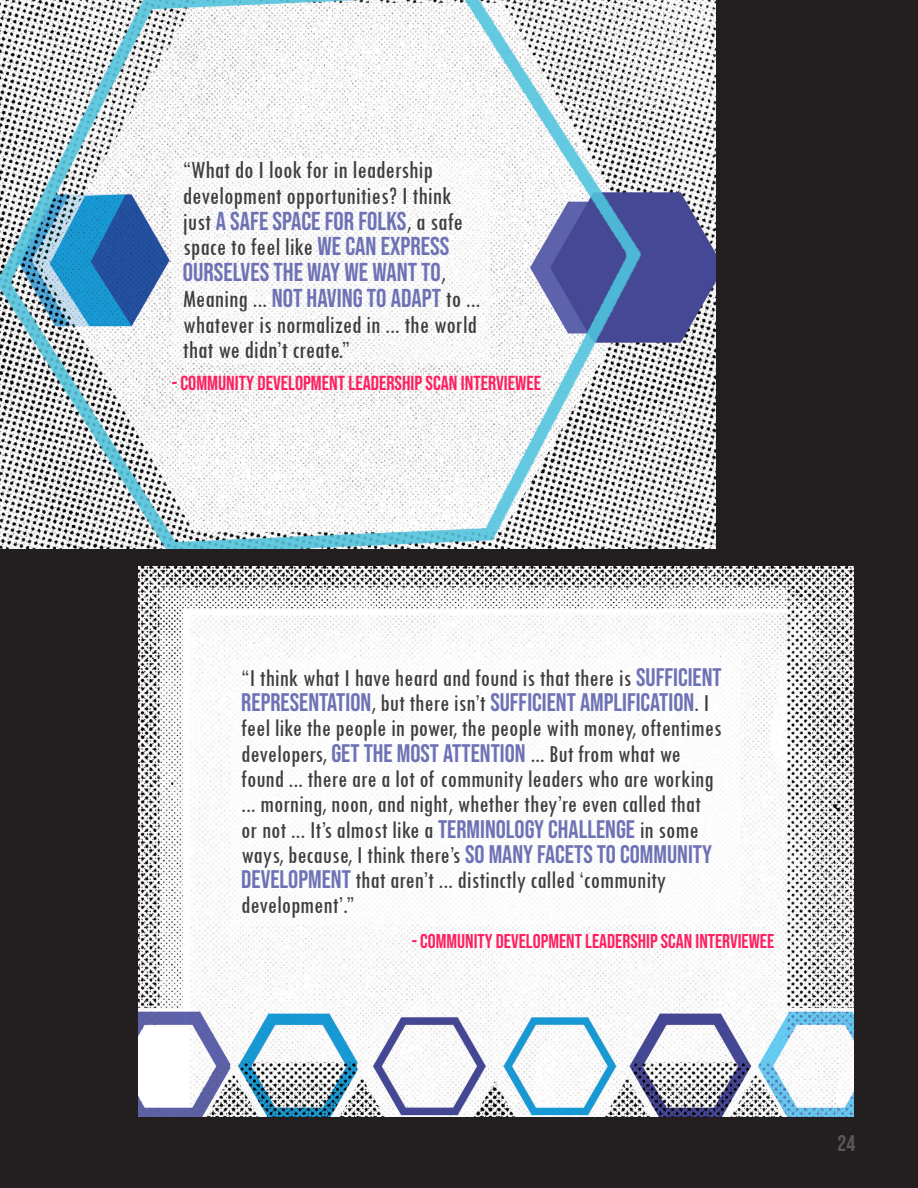
<style>
.page{position:relative;width:918px;height:1188px;background:#231f20}
.page>*{position:absolute;margin:0;border:0;box-sizing:border-box;transform-origin:0 0}
.t1{font:condensed 25.8px/25.8px "Tw Cen";color:#3e3e3f}
.t2{font:condensed 25.35px/25.3px "Tw Cen";color:#3e3e3f}
.t3{font:22.5px "Bebas Neue";color:#57585a}
.t4{font:20.25px "Bebas Neue";color:#ff1f60}
.t5{font:19.8px "Bebas Neue";color:#ff1f60}
.s1{font-family:"Bebas Neue";font-stretch:normal;color:#6e72b5}
</style>
<div class="page">
<img style="left:0;top:0;width:716px;height:549px">
<div style="left:173px;top:158px;width:317px;height:205px;background:#fff"></div>
<img style="left:138px;top:566px;width:716px;height:550px">
<div style="left:231px;top:659px;width:509px;height:265px;background:#fff"></div>
<p class="t1" style="left:183px;top:156px;width:299px">“What do I look for in leadership development opportunities? I think just <span class="s1">A SAFE SPACE FOR FOLKS</span>, a safe space to feel like <span class="s1">WE CAN EXPRESS<br>OURSELVES THE WAY WE WANT TO</span>,<br>Meaning ... <span class="s1">NOT HAVING TO ADAPT</span> to ... whatever is normalized in ... the world that we didn’t create.”</p>
<p class="t4" style="left:172px;top:371px;width:371px">- COMMUNITY DEVELOPMENT LEADERSHIP SCAN INTERVIEWEE</p>
<p class="t2" style="left:241px;top:665px;width:482px">“I think what I have heard and found is that there is <span class="s1">SUFFICIENT REPRESENTATION</span>, but there isn’t <span class="s1">SUFFICIENT AMPLIFICATION</span>. I feel like the people in power, the people with money, oftentimes developers, <span class="s1">GET THE MOST ATTENTION</span> ... But from what we found ... there are a lot of community leaders who are working ... morning, noon, and night, whether they’re even called that or not ... It’s almost like a <span class="s1">TERMINOLOGY CHALLENGE</span> in some ways, because, I think there’s <span class="s1">SO MANY FACETS TO COMMUNITY DEVELOPMENT</span> that aren’t ... distinctly called ‘community development’.”</p>
<p class="t5" style="left:412px;top:929px;width:364px">- COMMUNITY DEVELOPMENT LEADERSHIP SCAN INTERVIEWEE</p>
<p class="t3" style="left:838px;top:1130px;width:19px">24</p>
</div>
